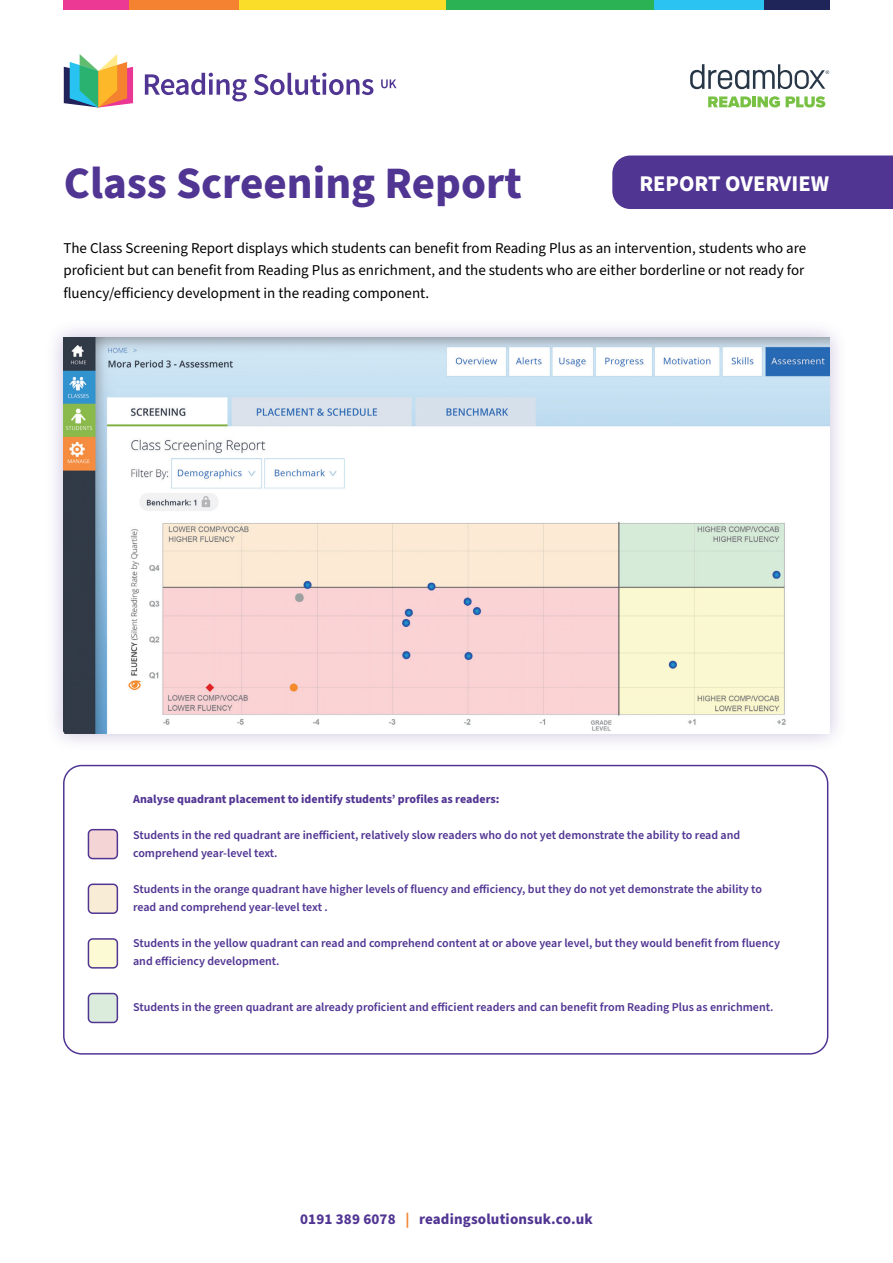
<style>
.page{position:relative;width:893px;height:1263px;background:#fff}
.page>*{position:absolute;margin:0;border:0;box-sizing:border-box;transform-origin:0 0}
.t1{font:700 45px "Source Sans Pro";color:#513593}
.t2{font:700 22.5px "Source Sans Pro";color:#fff}
.t3{font:15px/22.5px "Source Sans Pro";color:#000}
.t4{font:700 15px "Source Sans Pro";letter-spacing:.01em;color:#513593}
.t5{font:600 12px/18px "Source Sans Pro";color:#513593}
.t6{font:700 12px "Source Sans Pro";color:#513593}
.s1{color:#f5822f}
</style>
<div class="page">
<svg style="left:64px;top:54px;width:69px;height:54px"></svg>
<svg style="left:145px;top:73px;width:102px;height:28px"></svg>
<svg style="left:254px;top:73px;width:119px;height:22px"></svg>
<svg style="left:381px;top:79px;width:15px;height:9px"></svg>
<div style="left:63px;top:0;width:66px;height:9px;background:#eb3994"></div>
<div style="left:129px;top:0;width:110px;height:9px;background:#f48231"></div>
<div style="left:239px;top:0;width:207px;height:9px;background:#f9dd28"></div>
<div style="left:764px;top:0;width:66px;height:9px;background:#202559"></div>
<div style="left:654px;top:0;width:110px;height:9px;background:#2ac3f2"></div>
<div style="left:446px;top:0;width:208px;height:9px;background:#2bb254"></div>
<div style="left:44px;top:319px;width:804px;height:433px;background:#513593;opacity:.31"></div>
<img style="left:63px;top:337px;width:766px;height:396px">
<div style="left:63px;top:765px;width:765px;height:289px;border:2px solid #513593;border-radius:18px"></div>
<div style="left:612px;top:155px;width:281px;height:54px;background:#513593"></div>
<div style="left:88px;top:830px;width:29px;height:28px;background:#f5d4d5;border-radius:4px"></div>
<div style="left:88px;top:829px;width:30px;height:30px;border:2px solid #513593;border-radius:4px"></div>
<div style="left:88px;top:884px;width:29px;height:29px;background:#f9ecd6;border-radius:4px"></div>
<div style="left:88px;top:883px;width:30px;height:31px;border:2px solid #513593;border-radius:4px"></div>
<div style="left:88px;top:939px;width:29px;height:29px;background:#fbfad5;border-radius:4px"></div>
<div style="left:88px;top:938px;width:30px;height:30px;border:2px solid #513593;border-radius:4px"></div>
<div style="left:88px;top:993px;width:29px;height:29px;background:#dbebdc;border-radius:4px"></div>
<div style="left:88px;top:993px;width:30px;height:30px;border:2px solid #513593;border-radius:4px"></div>
<svg style="left:690px;top:64px;width:139px;height:25px"></svg>
<svg style="left:708px;top:96px;width:43px;height:11px"></svg>
<hr style="left:752px;top:96px;width:4px;height:11px;background:#79c145">
<svg style="left:757px;top:96px;width:23px;height:12px"></svg>
<svg style="left:786px;top:96px;width:39px;height:12px"></svg>
<h1 class="t1" style="left:64px;top:153px;width:460px">Class Screening Report</h1>
<p class="t3" style="left:63px;top:237px;width:744px">The Class Screening Report displays which students can benefit from Reading Plus as an intervention, students who are proficient but can benefit from Reading Plus as enrichment, and the students who are either borderline or not ready for fluency/efficiency development in the reading component.</p>
<h2 class="t2" style="left:639px;top:168px;width:191px">REPORT OVERVIEW</h2>
<p class="t6" style="left:133px;top:790px;width:368px">Analyse quadrant placement to identify students’ profiles as readers:</p>
<p class="t5" style="left:133px;top:826px;width:609px">Students in the red quadrant are inefficient, relatively slow readers who do not yet demonstrate the ability to read and comprehend year-level text.</p>
<p class="t5" style="left:133px;top:880px;width:630px">Students in the orange quadrant have higher levels of fluency and efficiency, but they do not yet demonstrate the ability to read and comprehend year-level text .</p>
<p class="t5" style="left:133px;top:934px;width:648px">Students in the yellow quadrant can read and comprehend content at or above year level, but they would benefit from fluency and efficiency development.</p>
<p class="t5" style="left:133px;top:998px;width:642px">Students in the green quadrant are already proficient and efficient readers and can benefit from Reading Plus as enrichment.</p>
<p class="t4" style="left:300px;top:1209px;width:294px">0191 389 6078 <span class="s1">|</span> readingsolutionsuk.co.uk</p>
</div>
